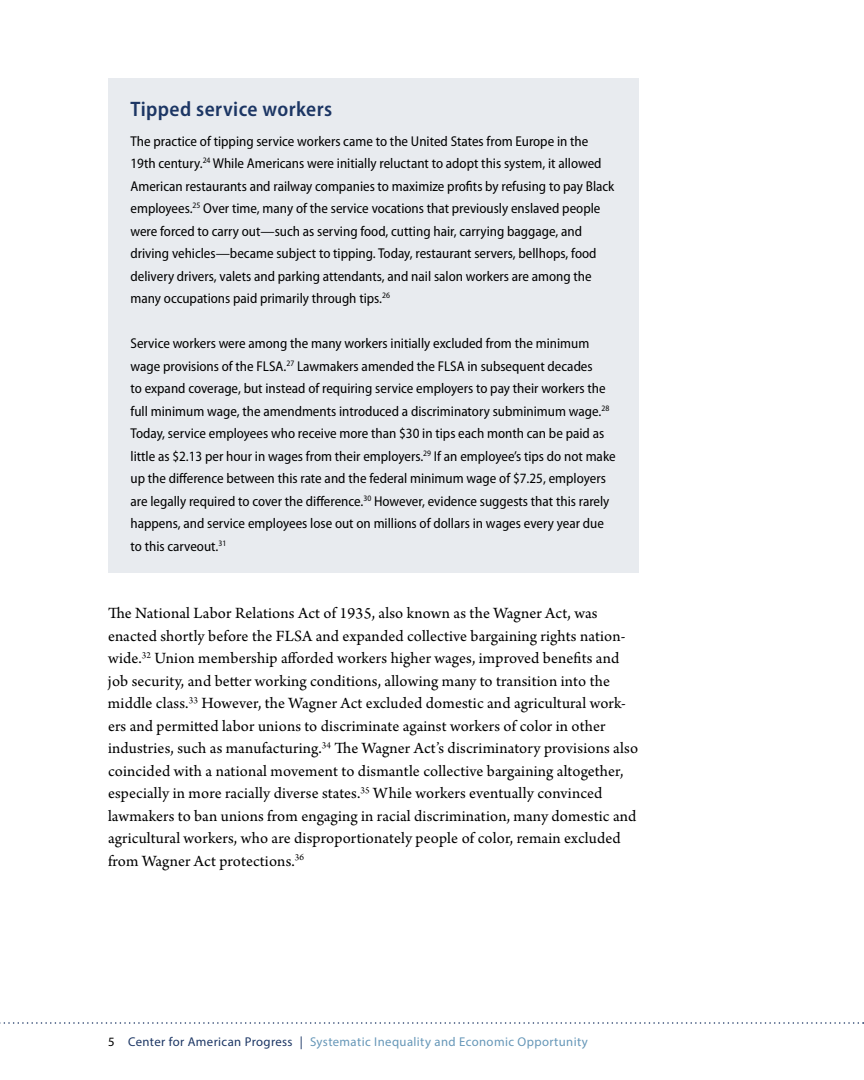
<style>
.page{position:relative;width:864px;height:1080px;background:#fff}
.page>*{position:absolute;margin:0;border:0;box-sizing:border-box;transform-origin:0 0}
.t1{font:600 semi-condensed 21px "Myriad Pro";letter-spacing:.02em;color:#1c3664}
.t2{font:16.5px/22.5px "Arno Pro";letter-spacing:.01em;color:#000}
.t3{font:semi-condensed 14.25px/22.5px "Myriad Pro";color:#000}
.t4{font:12.75px "Myriad Pro";letter-spacing:.03em;color:#6697b8}
.s1{color:#000}
.s2{color:#1c3664}
</style>
<div class="page">
<svg style="left:0;top:1022px;width:864px;height:2px"></svg>
<div style="left:108px;top:78px;width:531px;height:495px;background:#e8ebef"></div>
<h1 class="t1" style="left:130px;top:98px;width:203px">Tipped service workers</h1>
<p class="t3" style="left:130px;top:130px;width:485px">The practice of tipping service workers came to the United States from Europe in the 19th century.<sup>24</sup> While Americans were initially reluctant to adopt this system, it allowed American restaurants and railway companies to maximize profits by refusing to pay Black employees.<sup>25</sup> Over time, many of the service vocations that previously enslaved people were forced to carry out—such as serving food, cutting hair, carrying baggage, and driving vehicles—became subject to tipping. Today, restaurant servers, bellhops, food delivery drivers, valets and parking attendants, and nail salon workers are among the many occupations paid primarily through tips.<sup>26</sup></p>
<p class="t3" style="left:130px;top:332px;width:487px">Service workers were among the many workers initially excluded from the minimum wage provisions of the FLSA.<sup>27</sup> Lawmakers amended the FLSA in subsequent decades<br>to expand coverage, but instead of requiring service employers to pay their workers the full minimum wage, the amendments introduced a discriminatory subminimum wage.<sup>28<br></sup>Today, service employees who receive more than $30 in tips each month can be paid as little as $2.13 per hour in wages from their employers.<sup>29</sup> If an employee’s tips do not make up the difference between this rate and the federal minimum wage of $7.25, employers are legally required to cover the difference.<sup>30</sup> However, evidence suggests that this rarely happens, and service employees lose out on millions of dollars in wages every year due to this carveout.<sup>31</sup></p>
<p class="t2" style="left:108px;top:603px;width:532px">The National Labor Relations Act of 1935, also known as the Wagner Act, was enacted shortly before the FLSA and expanded collective bargaining rights nation&shy;wide.<sup>32</sup> Union membership afforded workers higher wages, improved benefits and job security, and better working conditions, allowing many to transition into the middle class.<sup>33</sup> However, the Wagner Act excluded domestic and agricultural work&shy;ers and permitted labor unions to discriminate against workers of color in other industries, such as manufacturing.<sup>34</sup> The Wagner Act’s discriminatory provisions also coincided with a national movement to dismantle collective bargaining altogether, especially in more racially diverse states.<sup>35</sup> While workers eventually convinced lawmakers to ban unions from engaging in racial discrimination, many domestic and agricultural workers, who are disproportionately people of color, remain excluded from Wagner Act protections.<sup>36</sup></p>
<p class="t4" style="left:108px;top:1033px;width:481px"><span class="s1">5</span> <span class="s2">Center for American Progress |</span> Systematic Inequality and Economic Opportunity</p>
</div>
